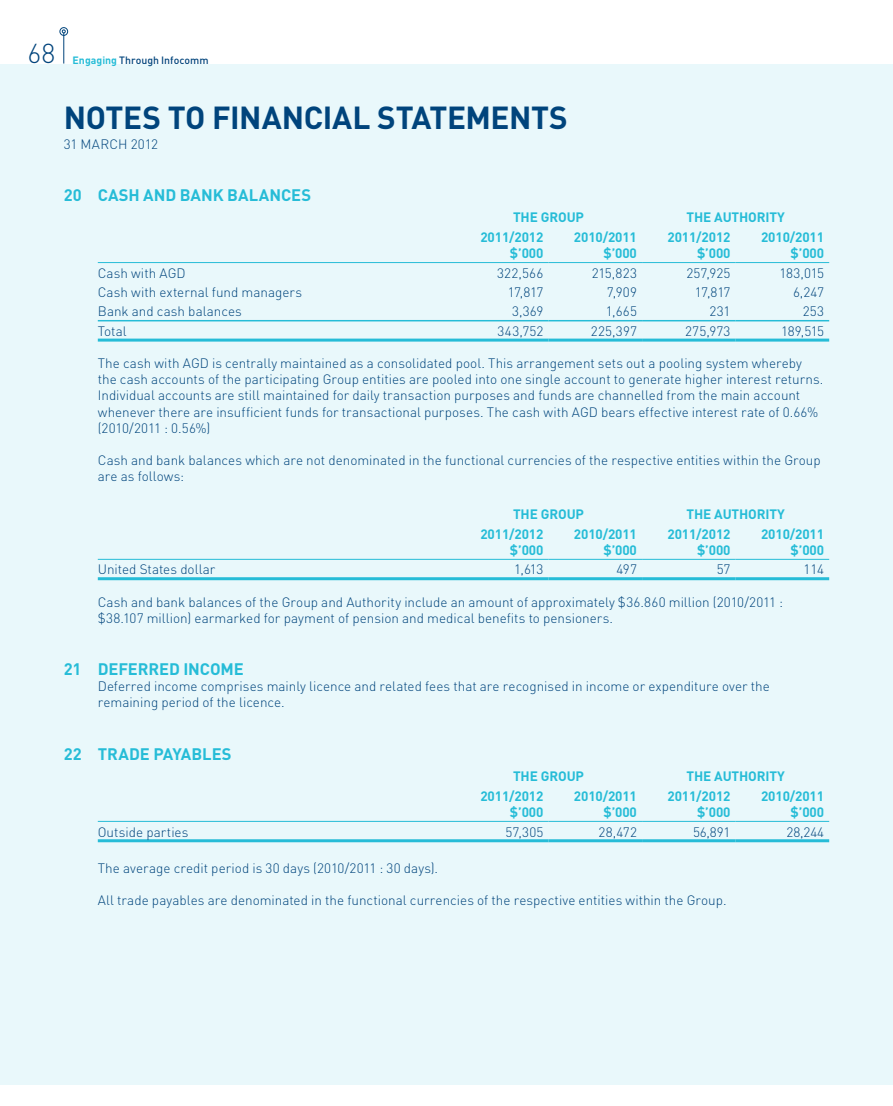
<style>
.page{position:relative;width:893px;height:1106px;background:#fff}
.page>*{position:absolute;margin:0;border:0;box-sizing:border-box;transform-origin:0 0}
.t1{font:700 31.5px "DIN";letter-spacing:-.005em;color:#00447c}
.t2{font:300 27px "DIN";color:#00447c}
.t3{font:700 16.5px "DIN";letter-spacing:-.005em;color:#26bcd7}
.t4{font:300 13.5px/16.2px "DIN";color:#00447c}
.t5{font:700 13.5px/16.2px "DIN";letter-spacing:-.01em;color:#26bcd7;text-align:right}
.t6{font:500 10.5px "DIN";color:#00447c}
.s1{font-weight:700;color:#26bcd7}
</style>
<div class="page">
<div style="left:0;top:64px;width:893px;height:1020px;background:#e9f8fb"></div>
<hr style="left:98px;top:320px;width:357px;height:1px;background:#26bcd7">
<hr style="left:455px;top:320px;width:94px;height:1px;background:#26bcd7">
<hr style="left:549px;top:320px;width:93px;height:1px;background:#26bcd7">
<hr style="left:642px;top:320px;width:94px;height:1px;background:#26bcd7">
<hr style="left:736px;top:320px;width:93px;height:1px;background:#26bcd7">
<hr style="left:98px;top:338px;width:357px;height:3px;background:#26bcd7">
<hr style="left:455px;top:338px;width:94px;height:3px;background:#26bcd7">
<hr style="left:549px;top:338px;width:93px;height:3px;background:#26bcd7">
<hr style="left:642px;top:338px;width:94px;height:3px;background:#26bcd7">
<hr style="left:736px;top:338px;width:93px;height:3px;background:#26bcd7">
<hr style="left:98px;top:262px;width:357px;height:1px;background:#26bcd7">
<hr style="left:455px;top:262px;width:94px;height:1px;background:#26bcd7">
<hr style="left:549px;top:262px;width:93px;height:1px;background:#26bcd7">
<hr style="left:642px;top:262px;width:94px;height:1px;background:#26bcd7">
<hr style="left:736px;top:262px;width:93px;height:1px;background:#26bcd7">
<hr style="left:98px;top:577px;width:357px;height:3px;background:#26bcd7">
<hr style="left:455px;top:577px;width:94px;height:3px;background:#26bcd7">
<hr style="left:549px;top:577px;width:93px;height:3px;background:#26bcd7">
<hr style="left:642px;top:577px;width:94px;height:3px;background:#26bcd7">
<hr style="left:736px;top:577px;width:93px;height:3px;background:#26bcd7">
<hr style="left:98px;top:559px;width:357px;height:1px;background:#26bcd7">
<hr style="left:455px;top:559px;width:94px;height:1px;background:#26bcd7">
<hr style="left:549px;top:559px;width:93px;height:1px;background:#26bcd7">
<hr style="left:642px;top:559px;width:94px;height:1px;background:#26bcd7">
<hr style="left:736px;top:559px;width:93px;height:1px;background:#26bcd7">
<hr style="left:98px;top:821px;width:357px;height:1px;background:#26bcd7">
<hr style="left:455px;top:821px;width:94px;height:1px;background:#26bcd7">
<hr style="left:549px;top:821px;width:93px;height:1px;background:#26bcd7">
<hr style="left:642px;top:821px;width:94px;height:1px;background:#26bcd7">
<hr style="left:736px;top:821px;width:93px;height:1px;background:#26bcd7">
<hr style="left:98px;top:839px;width:357px;height:3px;background:#26bcd7">
<hr style="left:455px;top:839px;width:94px;height:3px;background:#26bcd7">
<hr style="left:549px;top:839px;width:93px;height:3px;background:#26bcd7">
<hr style="left:642px;top:839px;width:94px;height:3px;background:#26bcd7">
<hr style="left:736px;top:839px;width:93px;height:3px;background:#26bcd7">
<hr style="left:63px;top:33px;width:1px;height:31px;background:#00447c">
<div style="left:60px;top:27px;width:8px;height:9px;border:1px solid #00447c;border-radius:50%"></div>
<h2 class="t2" style="left:28px;top:37px;width:29px">68</h2>
<p class="t6" style="left:73px;top:53px;width:137px"><span class="s1">ENGAGING</span> Through Infocomm</p>
<h1 class="t1" style="left:64px;top:97px;width:20px">NOTE</h1>
<h1 class="t1" style="left:142px;top:97px;width:118px">S TO FINANC</h1>
<h1 class="t1" style="left:323px;top:97px;width:93px">IAL STATEMENT</h1>
<h1 class="t1" style="left:549px;top:97px;width:20px">S</h1>
<p class="t4" style="left:64px;top:136px;width:37px">31 March</p>
<p class="t4" style="left:131px;top:136px;width:29px">2012</p>
<p class="t3" style="left:64px;top:184px;width:32px">20 CA</p>
<p class="t3" style="left:119px;top:184px;width:37px">SH AND</p>
<p class="t3" style="left:180px;top:184px;width:12px">BANK</p>
<p class="t3" style="left:227px;top:184px;width:43px">BALANCE</p>
<p class="t3" style="left:301px;top:184px;width:11px">S</p>
<p class="t5" style="left:513px;top:209px;width:72px">THE GROUP</p>
<p class="t5" style="left:686px;top:209px;width:100px">THE AUTHORITY</p>
<p class="t5" style="left:480px;top:228px;width:65px">2011/2012 $’000</p>
<p class="t5" style="left:574px;top:228px;width:65px">2010/2011 $’000</p>
<p class="t5" style="left:667px;top:228px;width:65px">2011/2012 $’000</p>
<p class="t5" style="left:761px;top:228px;width:65px">2010/2011 $’000</p>
<p class="t4" style="left:98px;top:264px;width:89px">Cash with AGD</p>
<p class="t4" style="left:497px;top:264px;width:48px">322,566</p>
<p class="t4" style="left:592px;top:264px;width:47px">215,823</p>
<p class="t4" style="left:686px;top:264px;width:46px">257,925</p>
<p class="t4" style="left:780px;top:264px;width:46px">183,015</p>
<p class="t4" style="left:98px;top:284px;width:206px">Cash with external fund managers</p>
<p class="t4" style="left:508px;top:284px;width:37px">17,817</p>
<p class="t4" style="left:607px;top:284px;width:32px">7,909</p>
<p class="t4" style="left:695px;top:284px;width:37px">17,817</p>
<p class="t4" style="left:793px;top:284px;width:33px">6,247</p>
<p class="t4" style="left:98px;top:303px;width:146px">Bank and cash balances</p>
<p class="t4" style="left:512px;top:303px;width:33px">3,369</p>
<p class="t4" style="left:606px;top:303px;width:33px">1,665</p>
<p class="t4" style="left:710px;top:303px;width:22px">231</p>
<p class="t4" style="left:803px;top:303px;width:23px">253</p>
<p class="t4" style="left:98px;top:323px;width:30px">Total</p>
<p class="t4" style="left:498px;top:323px;width:47px">343,752</p>
<p class="t4" style="left:591px;top:323px;width:48px">225,397</p>
<p class="t4" style="left:685px;top:323px;width:47px">275,973</p>
<p class="t4" style="left:781px;top:323px;width:44px">189,515</p>
<p class="t4" style="left:98px;top:355px;width:727px">The cash with AGD is centrally maintained as a consolidated pool. This arrangement sets out a pooling system whereby the cash accounts of the participating Group entities are pooled into one single account to generate higher interest returns.<br>Individual accounts are still maintained for daily transaction purposes and funds are channelled from the main account whenever there are insufficient funds for transactional purposes. The cash with AGD bears effective interest rate of 0.66% (2010/2011 : 0.56%)</p>
<p class="t4" style="left:98px;top:452px;width:724px">Cash and bank balances which are not denominated in the functional currencies of the respective entities within the Group are as follows:</p>
<p class="t5" style="left:513px;top:505px;width:72px">THE GROUP</p>
<p class="t5" style="left:686px;top:505px;width:100px">THE AUTHORITY</p>
<p class="t5" style="left:480px;top:525px;width:65px">2011/2012 $’000</p>
<p class="t5" style="left:574px;top:525px;width:65px">2010/2011 $’000</p>
<p class="t5" style="left:667px;top:525px;width:65px">2011/2012 $’000</p>
<p class="t5" style="left:761px;top:525px;width:65px">2010/2011 $’000</p>
<p class="t4" style="left:98px;top:561px;width:119px">United States dollar</p>
<p class="t4" style="left:514px;top:561px;width:31px">1,613</p>
<p class="t4" style="left:616px;top:561px;width:22px">497</p>
<p class="t4" style="left:717px;top:561px;width:15px">57</p>
<p class="t4" style="left:803px;top:561px;width:22px">114</p>
<p class="t4" style="left:98px;top:593px;width:687px">Cash and bank balances of the Group and Authority include an amount of approximately $36.860 million (2010/2011 : $38.107 million) earmarked for payment of pension and medical benefits to pensioners.</p>
<p class="t3" style="left:64px;top:658px;width:33px">21 DE</p>
<p class="t3" style="left:118px;top:658px;width:21px">FERRED</p>
<p class="t3" style="left:183px;top:658px;width:17px">INCOME</p>
<p class="t4" style="left:98px;top:678px;width:674px">Deferred income comprises mainly licence and related fees that are recognised in income or expenditure over the remaining period of the licence.</p>
<p class="t3" style="left:64px;top:743px;width:34px">22 TRADE</p>
<p class="t3" style="left:153px;top:743px;width:11px">PAYAB</p>
<p class="t3" style="left:202px;top:743px;width:31px">LES</p>
<p class="t5" style="left:513px;top:767px;width:72px">THE GROUP</p>
<p class="t5" style="left:686px;top:767px;width:100px">THE AUTHORITY</p>
<p class="t5" style="left:480px;top:787px;width:65px">2011/2012 $’000</p>
<p class="t5" style="left:574px;top:787px;width:65px">2010/2011 $’000</p>
<p class="t5" style="left:667px;top:787px;width:65px">2011/2012 $’000</p>
<p class="t5" style="left:761px;top:787px;width:65px">2010/2011 $’000</p>
<p class="t4" style="left:98px;top:823px;width:92px">Outside parties</p>
<p class="t4" style="left:505px;top:823px;width:39px">57,305</p>
<p class="t4" style="left:598px;top:823px;width:40px">28,472</p>
<p class="t4" style="left:693px;top:823px;width:39px">56,891</p>
<p class="t4" style="left:787px;top:823px;width:39px">28,244</p>
<p class="t4" style="left:98px;top:859px;width:342px">The average credit period is 30 days (2010/2011 : 30 days).</p>
<p class="t4" style="left:98px;top:892px;width:630px">All trade payables are denominated in the functional currencies of the respective entities within the Group.</p>
</div>
